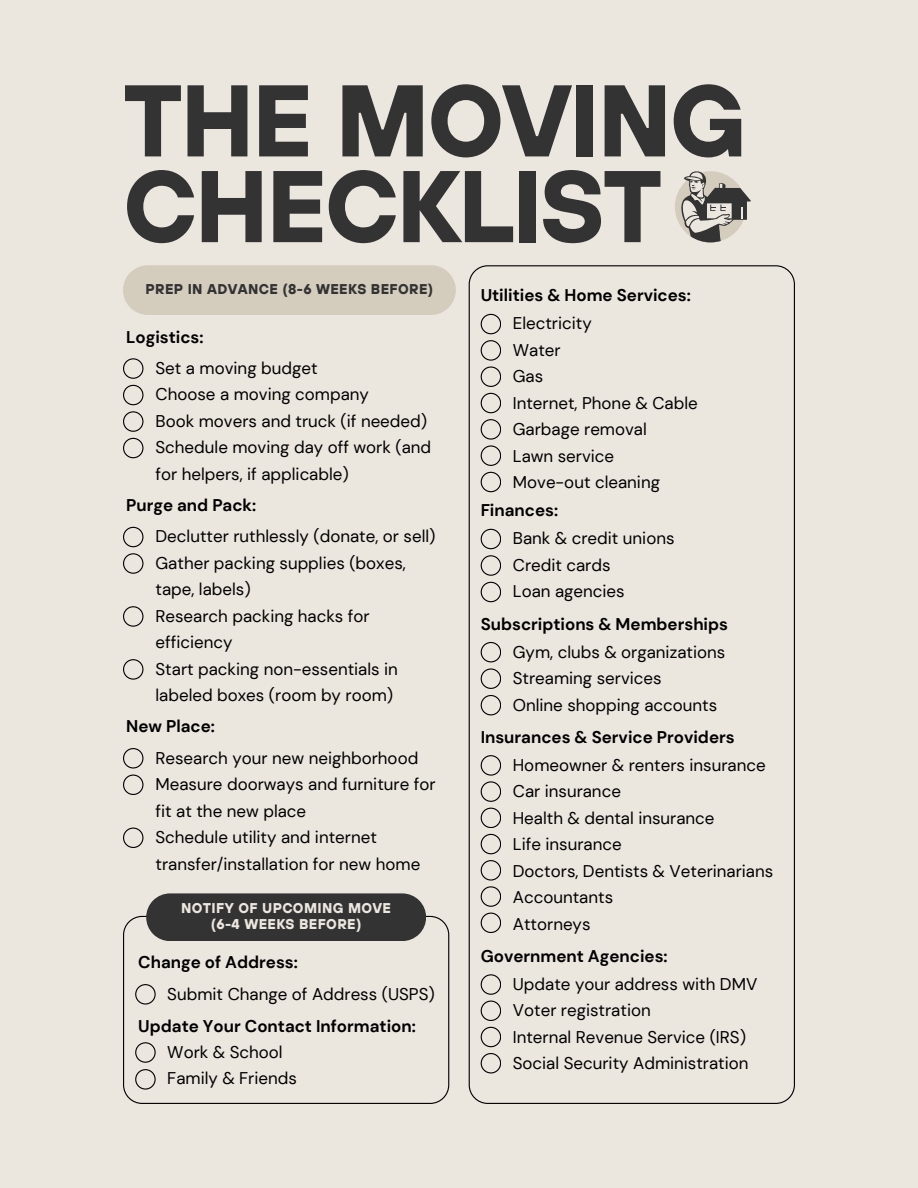
<style>
.page{position:relative;width:918px;height:1188px;background:#ebe6de}
.page>*{position:absolute;margin:0;border:0;box-sizing:border-box;transform-origin:0 0}
.t1{font:700 101.55px/85.8px "TT Hoves";letter-spacing:-.025em;color:#333}
.t2{font:16.95px/26.4px "DM Sans";color:#000}
.t3{font:700 16.95px "DM Sans";color:#000}
.t4{font:700 14.1px/16.8px "TT Hoves";letter-spacing:.025em;color:#ebe6de;text-align:center}
.t5{font:700 14.1px "TT Hoves";letter-spacing:.025em;color:#333}
</style>
<div class="page">
<div style="left:123px;top:265px;width:333px;height:50px;background:#d4cdbe;border-radius:25px"></div>
<svg style="left:123px;top:358px;width:20px;height:21px"></svg>
<svg style="left:123px;top:748px;width:20px;height:20px"></svg>
<svg style="left:123px;top:527px;width:20px;height:20px"></svg>
<svg style="left:123px;top:385px;width:20px;height:20px"></svg>
<svg style="left:123px;top:775px;width:20px;height:20px"></svg>
<svg style="left:123px;top:553px;width:20px;height:21px"></svg>
<svg style="left:123px;top:411px;width:20px;height:21px"></svg>
<svg style="left:123px;top:438px;width:20px;height:20px"></svg>
<svg style="left:123px;top:828px;width:20px;height:20px"></svg>
<svg style="left:123px;top:606px;width:20px;height:21px"></svg>
<svg style="left:123px;top:659px;width:20px;height:21px"></svg>
<div style="left:675px;top:171px;width:71px;height:71px;background:#d4cdbe;border-radius:50%"></div>
<svg style="left:681px;top:171px;width:69px;height:71px"></svg>
<svg style="left:123px;top:916px;width:326px;height:188px"></svg>
<svg style="left:469px;top:265px;width:326px;height:839px"></svg>
<svg style="left:481px;top:314px;width:20px;height:20px"></svg>
<svg style="left:481px;top:529px;width:20px;height:20px"></svg>
<svg style="left:481px;top:642px;width:20px;height:20px"></svg>
<svg style="left:481px;top:974px;width:20px;height:21px"></svg>
<svg style="left:481px;top:340px;width:20px;height:20px"></svg>
<svg style="left:481px;top:555px;width:20px;height:21px"></svg>
<svg style="left:481px;top:668px;width:20px;height:21px"></svg>
<svg style="left:481px;top:755px;width:20px;height:47px"></svg>
<svg style="left:481px;top:1001px;width:20px;height:20px"></svg>
<svg style="left:481px;top:366px;width:20px;height:21px"></svg>
<svg style="left:481px;top:582px;width:20px;height:20px"></svg>
<svg style="left:481px;top:695px;width:20px;height:20px"></svg>
<svg style="left:481px;top:808px;width:20px;height:20px"></svg>
<svg style="left:481px;top:1027px;width:20px;height:20px"></svg>
<svg style="left:481px;top:834px;width:20px;height:20px"></svg>
<svg style="left:481px;top:1053px;width:20px;height:20px"></svg>
<svg style="left:481px;top:860px;width:20px;height:20px"></svg>
<svg style="left:481px;top:886px;width:20px;height:21px"></svg>
<svg style="left:481px;top:913px;width:20px;height:20px"></svg>
<svg style="left:481px;top:393px;width:20px;height:20px"></svg>
<svg style="left:481px;top:419px;width:20px;height:47px"></svg>
<svg style="left:481px;top:472px;width:20px;height:20px"></svg>
<div style="left:146px;top:893px;width:280px;height:48px;background:#333"></div>
<svg style="left:135px;top:984px;width:21px;height:20px"></svg>
<svg style="left:135px;top:1042px;width:21px;height:21px"></svg>
<svg style="left:135px;top:1069px;width:21px;height:20px"></svg>
<h1 class="t1" style="left:123px;top:75px;width:625px">THE MOVING<br>CHECKLIST</h1>
<p class="t5" style="left:145px;top:280px;width:289px">PREP IN ADVANCE (8-6 WEEKS BEFORE)</p>
<p class="t3" style="left:126px;top:326px;width:79px">Logistics:</p>
<p class="t2" style="left:156px;top:355px;width:277px">Set a moving budget<br>Choose a moving company<br>Book movers and truck (if needed)<br>Schedule moving day off work (and for helpers, if applicable)</p>
<p class="t3" style="left:126px;top:495px;width:132px">Purge and Pack:</p>
<p class="t2" style="left:156px;top:523px;width:282px">Declutter ruthlessly (donate, or sell)<br>Gather packing supplies (boxes, tape, labels)<br>Research packing hacks for efficiency<br>Start packing non-essentials in labeled boxes (room by room)</p>
<p class="t3" style="left:126px;top:716px;width:90px">New Place:</p>
<p class="t2" style="left:156px;top:745px;width:282px">Research your new neighborhood<br>Measure doorways and furniture for fit at the new place<br>Schedule utility and internet transfer/installation for new home</p>
<p class="t4" style="left:181px;top:899px;width:211px">NOTIFY OF UPCOMING MOVE (6-4 WEEKS BEFORE)</p>
<p class="t3" style="left:138px;top:952px;width:161px">Change of Address:</p>
<p class="t2" style="left:167px;top:981px;width:269px">Submit Change of Address (USPS)</p>
<p class="t3" style="left:138px;top:1015px;width:279px">Update Your Contact Information:</p>
<p class="t2" style="left:167px;top:1039px;width:131px">Work &amp; School<br>Family &amp; Friends</p>
<p class="t3" style="left:481px;top:285px;width:212px">Utilities &amp; Home Services:</p>
<p class="t2" style="left:513px;top:310px;width:186px">Electricity<br>Water<br>Gas<br>Internet, Phone &amp; Cable<br>Garbage removal<br>Lawn service<br>Move-out cleaning</p>
<p class="t2" style="left:513px;top:525px;width:163px">Bank &amp; credit unions<br>Credit cards<br>Loan agencies</p>
<p class="t3" style="left:481px;top:500px;width:79px">Finances:</p>
<p class="t3" style="left:481px;top:613px;width:249px">Subscriptions &amp; Memberships</p>
<p class="t2" style="left:513px;top:638px;width:214px">Gym, clubs &amp; organizations<br>Streaming services<br>Online shopping accounts</p>
<p class="t3" style="left:481px;top:726px;width:256px">Insurances &amp; Service Providers</p>
<p class="t2" style="left:513px;top:752px;width:262px">Homeowner &amp; renters insurance<br>Car insurance<br>Health &amp; dental insurance<br>Life insurance<br>Doctors, Dentists &amp; Veterinarians<br>Accountants<br>Attorneys</p>
<p class="t3" style="left:481px;top:945px;width:189px">Government Agencies:</p>
<p class="t2" style="left:513px;top:971px;width:246px">Update your address with DMV<br>Voter registration<br>Internal Revenue Service (IRS)<br>Social Security Administration</p>
</div>
